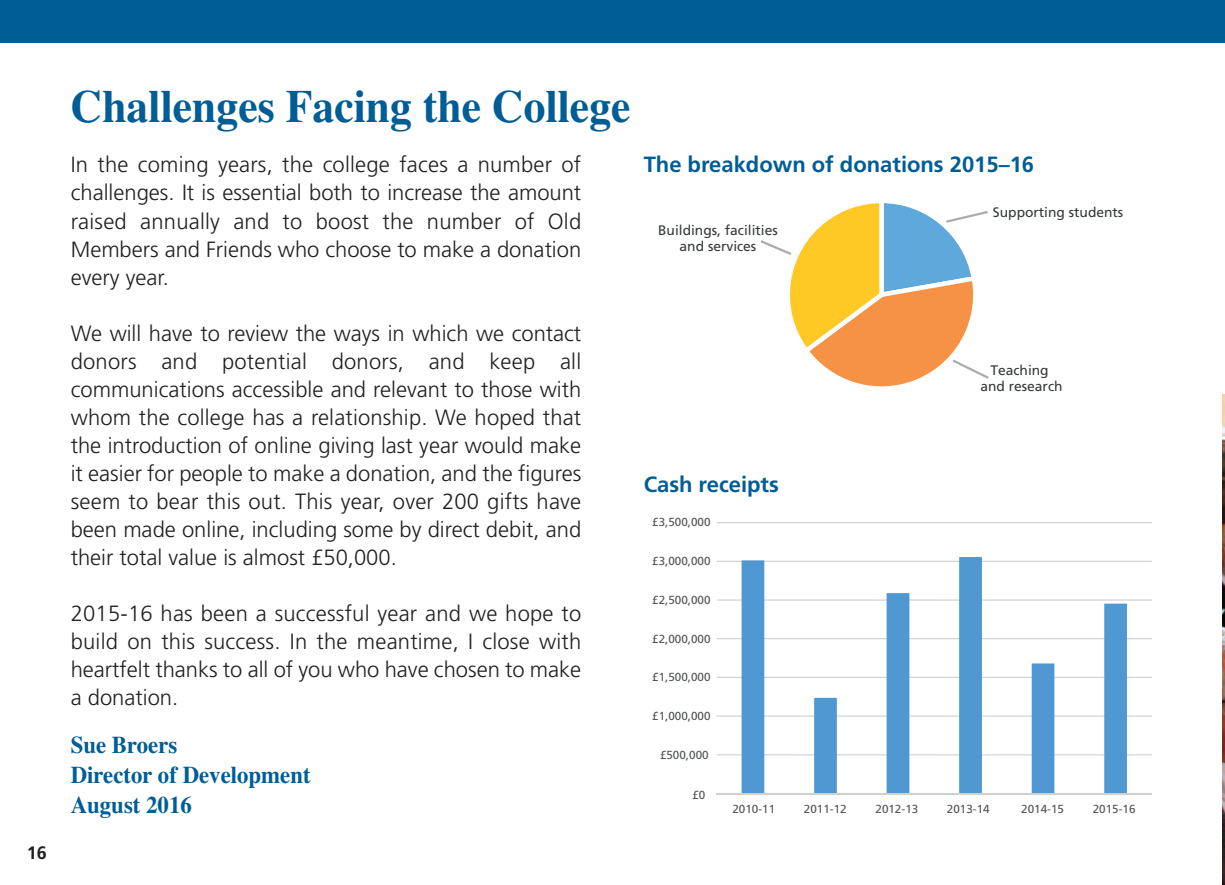
<style>
.page{position:relative;width:1225px;height:885px;background:#fff}
.page>*{position:absolute;margin:0;border:0;box-sizing:border-box;transform-origin:0 0}
.t1{font:700 46px "Times";color:#005d96;scale:.95 1}
.t2{font:700 24px/30px "Times";color:#005d96;scale:.95 1}
.t3{font:300 22px/28px "Frutiger";color:#231f20;text-align:justify}
.t4{font:700 22px "Frutiger";color:#005d96}
.t5{font:700 18px "Frutiger";color:#231f20}
.t6{font:13.8px/16.6px "Frutiger";color:#36393c;text-align:center}
.t7{font:11.6px "Frutiger";color:#525456}
</style>
<div class="page">
<img style="left:1222px;top:394px;width:2px;height:487px">
<div style="left:0;top:0;width:1224px;height:42px;background:#005d96"></div>
<svg style="left:760px;top:203px;width:229px;height:184px"></svg>
<hr style="left:716px;top:754px;width:435px;height:1px;background:#cfd1d0">
<hr style="left:716px;top:715px;width:435px;height:1px;background:#cfd1d0">
<hr style="left:716px;top:676px;width:435px;height:1px;background:#cfd1d0">
<hr style="left:716px;top:637px;width:435px;height:2px;background:#cfd1d0">
<hr style="left:716px;top:599px;width:435px;height:1px;background:#cfd1d0">
<hr style="left:716px;top:560px;width:435px;height:1px;background:#cfd1d0">
<hr style="left:716px;top:522px;width:435px;height:1px;background:#cfd1d0">
<svg style="left:741px;top:557px;width:385px;height:235px"></svg>
<hr style="left:716px;top:792px;width:435px;height:1px;background:#cfd1d0">
<svg style="left:1222px;top:881px;width:3px;height:4px"></svg>
<p class="t5" style="left:27px;top:844px;width:21px">16</p>
<h1 class="t1" style="left:71px;top:79px;width:591px">Challenges Facing the College</h1>
<p class="t3" style="left:71px;top:152px;width:512px">In the coming years, the college faces a number of challenges. It is essential both to increase the amount raised annually and to boost the number of Old Members and Friends who choose to make a donation every year.</p>
<p class="t3" style="left:71px;top:320px;width:512px">We will have to review the ways in which we contact donors and potential donors, and keep all communications accessible and relevant to those with whom the college has a relationship. We hoped that the introduction of online giving last year would make it easier for people to make a donation, and the figures seem to bear this out. This year, over 200 gifts have been made online, including some by direct debit, and their total value is almost £50,000.</p>
<p class="t3" style="left:71px;top:600px;width:512px">2015-16 has been a successful year and we hope to build on this success. In the meantime, I close with heartfelt thanks to all of you who have chosen to make a donation.</p>
<p class="t2" style="left:71px;top:729px;width:254px">Sue Broers<br>Director of Development<br>August 2016</p>
<p class="t4" style="left:643px;top:156px;width:392px">The breakdown of donations 2015–16</p>
<p class="t6" style="left:658px;top:222px;width:121px">Buildings, facilities and services</p>
<p class="t4" style="left:643px;top:475px;width:137px">Cash receipts</p>
<p class="t7" style="left:652px;top:517px;width:60px">£3,500,000</p>
<p class="t7" style="left:652px;top:556px;width:60px">£3,000,000</p>
<p class="t7" style="left:652px;top:594px;width:60px">£2,500,000</p>
<p class="t7" style="left:652px;top:634px;width:60px">£2,000,000</p>
<p class="t7" style="left:652px;top:672px;width:60px">£1,500,000</p>
<p class="t7" style="left:652px;top:711px;width:60px">£1,000,000</p>
<p class="t7" style="left:660px;top:750px;width:50px">£500,000</p>
<p class="t7" style="left:692px;top:789px;width:14px">£0</p>
<p class="t6" style="left:992px;top:204px;width:132px">Supporting students</p>
<p class="t6" style="left:980px;top:362px;width:84px">Teaching and research</p>
<p class="t7" style="left:732px;top:803px;width:44px">2010-11</p>
<p class="t7" style="left:803px;top:803px;width:44px">2011-12</p>
<p class="t7" style="left:875px;top:803px;width:44px">2012-13</p>
<p class="t7" style="left:946px;top:803px;width:44px">2013-14</p>
<p class="t7" style="left:1021px;top:803px;width:44px">2014-15</p>
<p class="t7" style="left:1092px;top:803px;width:44px">2015-16</p>
</div>
